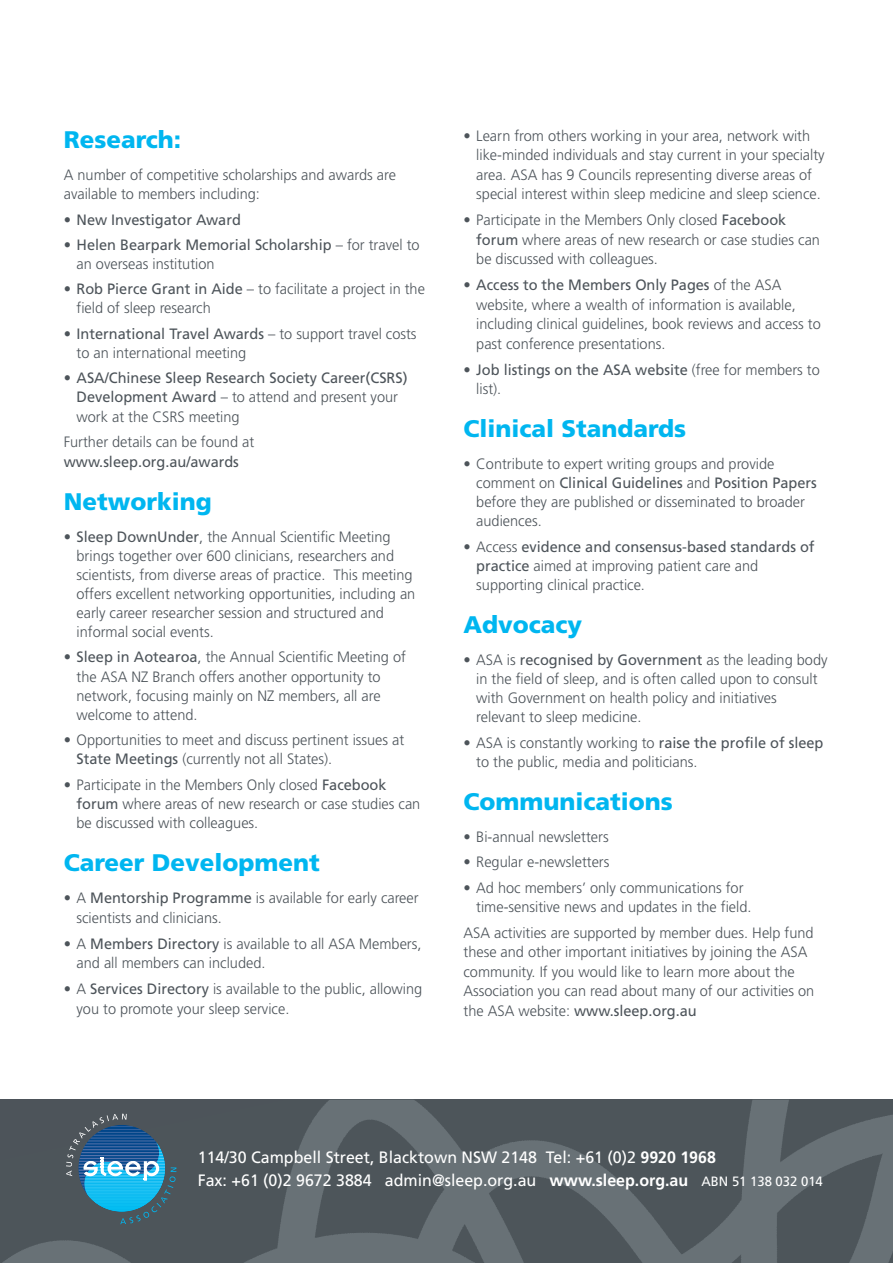
<style>
.page{position:relative;width:893px;height:1263px;background:#fff}
.page>*{position:absolute;margin:0;border:0;box-sizing:border-box;transform-origin:0 0}
.t1{font:900 24px "Frutiger";color:#00b6f0}
.t2{font:16.5px/22.5px "Frutiger";color:#fff}
.t3{font:300 15px/19px "Frutiger";color:#4d545a}
.t4{font:15px/19px "Frutiger";color:#4d545a}
.s1{font-weight:300}
.s2{font-weight:400}
.s3{font-weight:700}
.s4{font-size:13.5px}
</style>
<div class="page">
<img style="left:0;top:1100px;width:893px;height:163px">
<svg style="left:0;top:1100px;width:284px;height:124px;background:#48606d"></svg>
<h1 class="t1" style="left:64px;top:130px;width:119px">Research:</h1>
<p class="t3" style="left:64px;top:166px;width:334px">A number of competitive scholarships and awards are available to members including:</p>
<p class="t4" style="left:64px;top:211px;width:179px"><span class="s1">•</span> New Investigator Award</p>
<p class="t3" style="left:77px;top:236px;width:345px;text-indent:-13px">• <span class="s2">Helen Bearpark Memorial Scholarship</span> – for travel to an overseas institution</p>
<p class="t3" style="left:77px;top:281px;width:350px;text-indent:-13px">• <span class="s2">Rob Pierce Grant in Aide</span> – to facilitate a project in the field of sleep research</p>
<p class="t3" style="left:77px;top:325px;width:342px;text-indent:-13px">• <span class="s2">International Travel Awards</span> – to support travel costs to an international meeting</p>
<p class="t4" style="left:77px;top:370px;width:333px;text-indent:-13px"><span class="s1">•</span> ASA/Chinese Sleep Research Society Career(CSRS)<br>Development Award <span class="s1">– to attend and present your work at the CSRS meeting</span></p>
<p class="t3" style="left:64px;top:434px;width:192px">Further details can be found at</p>
<p class="t4" style="left:64px;top:453px;width:177px">www.sleep.org.au/awards</p>
<h1 class="t1" style="left:64px;top:492px;width:149px">Networking</h1>
<p class="t3" style="left:77px;top:528px;width:340px;text-indent:-13px">• <span class="s2">Sleep DownUnder</span>, the Annual Scientific Meeting brings together over 600 clinicians, researchers and scientists, from diverse areas of practice. This meeting offers excellent networking opportunities, including an early career researcher session and structured and informal social events.</p>
<p class="t3" style="left:77px;top:649px;width:331px;text-indent:-13px">• <span class="s2">Sleep in Aotearoa</span>, the Annual Scientific Meeting of the ASA NZ Branch offers another opportunity to network, focusing mainly on NZ members, all are welcome to attend.</p>
<p class="t3" style="left:77px;top:731px;width:329px;text-indent:-13px">• Opportunities to meet and discuss pertinent issues at<br><span class="s2">State Meetings</span> (currently not all States).</p>
<p class="t3" style="left:77px;top:776px;width:345px;text-indent:-13px">• Participate in the Members Only closed <span class="s2">Facebook forum</span> where areas of new research or case studies can be discussed with colleagues.</p>
<h1 class="t1" style="left:64px;top:853px;width:257px">Career Development</h1>
<p class="t3" style="left:77px;top:889px;width:344px;line-height:19.5px;text-indent:-13px">• A <span class="s2">Mentorship Programme</span> is available for early career scientists and clinicians.</p>
<p class="t3" style="left:77px;top:935px;width:346px;line-height:19.5px;text-indent:-13px">• A <span class="s2">Members Directory</span> is available to all ASA Members, and all members can included.</p>
<p class="t3" style="left:77px;top:980px;width:347px;line-height:19.5px;text-indent:-13px">• A <span class="s2">Services Directory</span> is available to the public, allowing you to promote your sleep service.</p>
<p class="t3" style="left:476px;top:127px;width:350px;line-height:19.5px;text-indent:-13px">• Learn from others working in your area, network with like-minded individuals and stay current in your specialty area. ASA has 9 Councils representing diverse areas of special interest within sleep medicine and sleep science.</p>
<p class="t3" style="left:476px;top:211px;width:345px;line-height:19.5px;text-indent:-13px">• Participate in the Members Only closed <span class="s2">Facebook forum</span> where areas of new research or case studies can be discussed with colleagues.</p>
<p class="t3" style="left:476px;top:276px;width:346px;line-height:19.5px;text-indent:-13px">• <span class="s2">Access to the Members Only Pages</span> of the ASA website, where a wealth of information is available, including clinical guidelines, book reviews and access to past conference presentations.</p>
<p class="t4" style="left:476px;top:361px;width:345px;line-height:19.5px;text-indent:-13px"><span class="s1">•</span> Job listings on the ASA website <span class="s1">(free for members to list).</span></p>
<h1 class="t1" style="left:463px;top:419px;width:224px">Clinical Standards</h1>
<p class="t3" style="left:476px;top:456px;width:342px;text-indent:-13px">• Contribute to expert writing groups and provide comment on <span class="s2">Clinical Guidelines</span> and <span class="s2">Position Papers </span>before they are published or disseminated to broader audiences.</p>
<p class="t3" style="left:476px;top:538px;width:340px;text-indent:-13px">• Access <span class="s2">evidence and consensus-based standards of practice</span> aimed at improving patient care and supporting clinical practice.</p>
<h1 class="t1" style="left:463px;top:615px;width:120px">Advocacy</h1>
<p class="t3" style="left:476px;top:652px;width:353px;text-indent:-13px">• ASA is <span class="s2">recognised by Government</span> as the leading body in the field of sleep, and is often called upon to consult with Government on health policy and initiatives relevant to sleep medicine.</p>
<p class="t3" style="left:476px;top:734px;width:349px;text-indent:-13px">• ASA is constantly working to <span class="s2">raise the profile of sleep </span>to the public, media and politicians.</p>
<h1 class="t1" style="left:463px;top:792px;width:211px">Communications</h1>
<p class="t3" style="left:463px;top:828px;width:147px">• Bi-annual newsletters</p>
<p class="t3" style="left:463px;top:854px;width:147px">• Regular e-newsletters</p>
<p class="t3" style="left:476px;top:879px;width:277px;text-indent:-13px">• Ad hoc members’ only communications for time-sensitive news and updates in the field.</p>
<p class="t3" style="left:463px;top:924px;width:352px;line-height:19.5px">ASA activities are supported by member dues. Help fund these and other important initiatives by joining the ASA community. If you would like to learn more about the Association you can read about many of our activities on the ASA website: <span class="s2">www.sleep.org.au</span></p>
<p class="t2" style="left:198px;top:1147px;width:627px">114/30 Campbell Street, Blacktown NSW 2148 Tel: +61 (0)2 <span class="s3">9920 1968<br></span>Fax: +61 (0)2 9672 3884 admin@sleep.org.au <span class="s3">www.sleep.org.au</span> <span class="s4">ABN 51 138 032 014</span></p>
</div>
